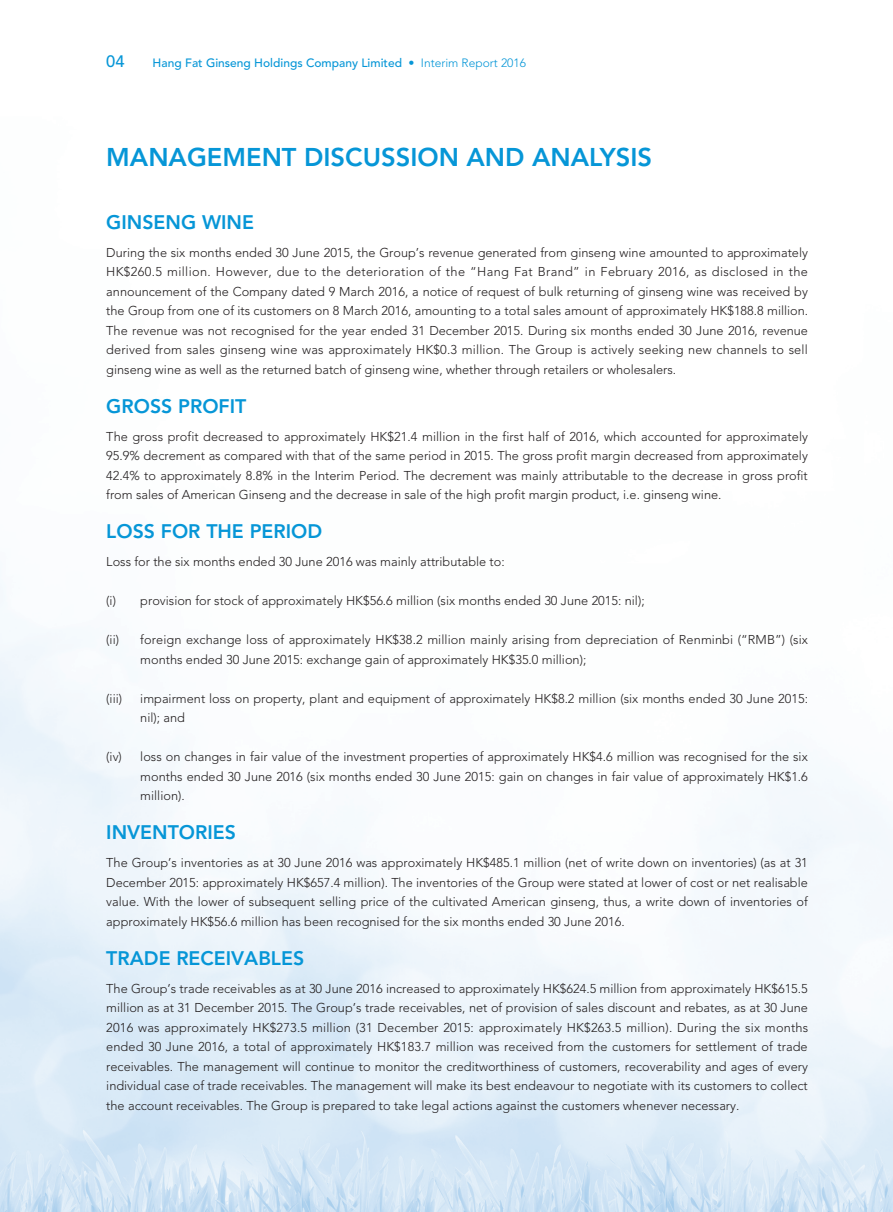
<style>
.page{position:relative;width:893px;height:1212px;background:#fff}
.page>*{position:absolute;margin:0;border:0;box-sizing:border-box;transform-origin:0 0}
.t1{font:800 25.5px "Avenir LT Std";color:#0696d7}
._01_H1{font:800 19.5px "Avenir LT Std";color:#0696d7}
.t2{font:500 16.5px "Avenir LT Std";color:#0696d7}
._00_txt{font:300 12.75px/19.5px "Avenir LT Std";color:#231f20;text-align:justify}
.t3{font:500 12px "Avenir LT Std";color:#0696d7}
.s1{font-weight:300}
</style>
<div class="page">
<img style="left:0;top:583px;width:893px;height:629px">
<p class="t2" style="left:106px;top:52px;width:20px">04</p>
<p class="t3" style="left:153px;top:56px;width:375px">Hang Fat Ginseng Holdings Company Limited <span class="s1">• Interim Report 2016</span></p>
<p class="t1" style="left:106px;top:142px;width:547px">MANAGEMENT DISCUSSION AND ANALYSIS</p>
<p class="_01_H1" style="left:106px;top:210px;width:149px">GINSENG WINE</p>
<p class="_00_txt" style="left:106px;top:243px;width:703px">During the six months ended 30 June 2015, the Group’s revenue generated from ginseng wine amounted to approximately HK$260.5 million. However, due to the deterioration of the “Hang Fat Brand” in February 2016, as disclosed in the announcement of the Company dated 9 March 2016, a notice of request of bulk returning of ginseng wine was received by the Group from one of its customers on 8 March 2016, amounting to a total sales amount of approximately HK$188.8 million.<br>The revenue was not recognised for the year ended 31 December 2015. During six months ended 30 June 2016, revenue derived from sales ginseng wine was approximately HK$0.3 million. The Group is actively seeking new channels to sell ginseng wine as well as the returned batch of ginseng wine, whether through retailers or wholesalers.</p>
<p class="_01_H1" style="left:106px;top:394px;width:142px">GROSS PROFIT</p>
<p class="_00_txt" style="left:106px;top:427px;width:703px">The gross profit decreased to approximately HK$21.4 million in the first half of 2016, which accounted for approximately 95.9% decrement as compared with that of the same period in 2015. The gross profit margin decreased from approximately 42.4% to approximately 8.8% in the Interim Period. The decrement was mainly attributable to the decrease in gross profit from sales of American Ginseng and the decrease in sale of the high profit margin product, i.e. ginseng wine.</p>
<p class="_01_H1" style="left:106px;top:520px;width:217px">LOSS FOR THE PERIOD</p>
<p class="_00_txt" style="left:106px;top:552px;width:400px">Loss for the six months ended 30 June 2016 was mainly attributable to:</p>
<p class="_00_txt" style="left:106px;top:591px;width:540px">(i) provision for stock of approximately HK$56.6 million (six months ended 30 June 2015: nil);</p>
<p class="_00_txt" style="left:140px;top:630px;width:669px;text-indent:-34px">(ii) foreign exchange loss of approximately HK$38.2 million mainly arising from depreciation of Renminbi (“RMB”) (six months ended 30 June 2015: exchange gain of approximately HK$35.0 million);</p>
<p class="_00_txt" style="left:106px;top:689px;width:17px">(iii)</p>
<p class="_00_txt" style="left:140px;top:689px;width:669px">impairment loss on property, plant and equipment of approximately HK$8.2 million (six months ended 30 June 2015: nil); and</p>
<p class="_00_txt" style="left:140px;top:747px;width:669px;text-indent:-34px">(iv) loss on changes in fair value of the investment properties of approximately HK$4.6 million was recognised for the six months ended 30 June 2016 (six months ended 30 June 2015: gain on changes in fair value of approximately HK$1.6 million).</p>
<p class="_01_H1" style="left:106px;top:821px;width:131px">INVENTORIES</p>
<p class="_00_txt" style="left:106px;top:853px;width:703px">The Group’s inventories as at 30 June 2016 was approximately HK$485.1 million (net of write down on inventories) (as at 31<br>December 2015: approximately HK$657.4 million). The inventories of the Group were stated at lower of cost or net realisable value. With the lower of subsequent selling price of the cultivated American ginseng, thus, a write down of inventories of approximately HK$56.6 million has been recognised for the six months ended 30 June 2016.</p>
<p class="_01_H1" style="left:106px;top:946px;width:199px">TRADE RECEIVABLES</p>
<p class="_00_txt" style="left:106px;top:979px;width:703px">The Group’s trade receivables as at 30 June 2016 increased to approximately HK$624.5 million from approximately HK$615.5 million as at 31 December 2015. The Group’s trade receivables, net of provision of sales discount and rebates, as at 30 June 2016 was approximately HK$273.5 million (31 December 2015: approximately HK$263.5 million). During the six months ended 30 June 2016, a total of approximately HK$183.7 million was received from the customers for settlement of trade receivables. The management will continue to monitor the creditworthiness of customers, recoverability and ages of every individual case of trade receivables. The management will make its best endeavour to negotiate with its customers to collect the account receivables. The Group is prepared to take legal actions against the customers whenever necessary.</p>
</div>
